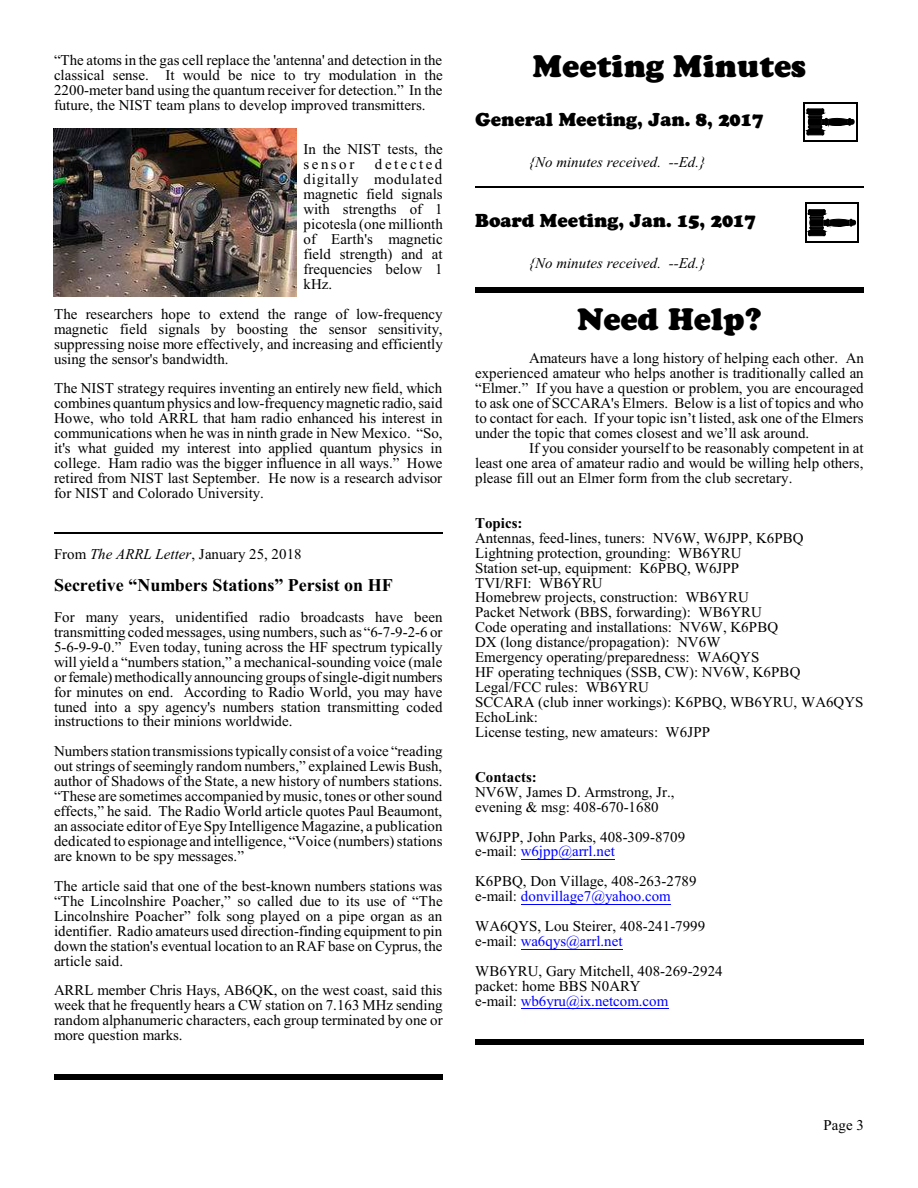
<style>
.page{position:relative;width:918px;height:1188px;background:#fff}
.page>*{position:absolute;margin:0;border:0;box-sizing:border-box;transform-origin:0 0}
.t1{font:30px "Cooper BT Black Headline";color:#000}
.t2{font:18px "Cooper BT Black Headline";color:#000}
.t3{font:700 18px "Times New Roman";color:#000}
.t4{font:15px/15px "Times New Roman";color:#000;text-align:justify}
.t5{font:italic 15px "Times New Roman";color:#000}
.t6{font:700 15px "Times New Roman";color:#000}
.s1{font-style:italic}
.s2{color:#00f}
</style>
<div class="page">
<img style="left:54px;top:129px;width:243px;height:167px">
<svg style="left:807px;top:109px;width:47px;height:26px"></svg>
<hr style="left:804px;top:102px;width:1px;height:39px;background:#000">
<hr style="left:856px;top:102px;width:1px;height:39px;background:#000">
<hr style="left:804px;top:102px;width:53px;height:1px;background:#000">
<hr style="left:804px;top:140px;width:53px;height:2px;background:#000">
<svg style="left:808px;top:210px;width:48px;height:26px"></svg>
<hr style="left:805px;top:203px;width:1px;height:39px;background:#000">
<hr style="left:858px;top:203px;width:1px;height:39px;background:#000">
<hr style="left:805px;top:203px;width:54px;height:1px;background:#000">
<hr style="left:805px;top:241px;width:54px;height:1px;background:#000">
<hr style="left:521px;top:859px;width:94px;height:1px;background:#00f">
<hr style="left:521px;top:904px;width:150px;height:1px;background:#00f">
<hr style="left:521px;top:949px;width:102px;height:1px;background:#00f">
<hr style="left:521px;top:1008px;width:147px;height:1px;background:#00f">
<hr style="left:54px;top:532px;width:389px;height:1px;background:#000">
<div style="left:54px;top:1074px;width:389px;height:5px;background:#000"></div>
<hr style="left:475px;top:186px;width:389px;height:2px;background:#000">
<div style="left:475px;top:287px;width:389px;height:6px;background:#000"></div>
<div style="left:475px;top:1040px;width:389px;height:5px;background:#000"></div>
<p class="t4" style="left:54px;top:54px;width:390px">“The atoms in the gas cell replace the 'antenna' and detection in the classical sense. It would be nice to try modulation in the 2200-meter band using the quantum receiver for detection.” In the future, the NIST team plans to develop improved transmitters.</p>
<p class="t4" style="left:304px;top:143px;width:141px">In the NIST tests, the sensor</p>
<p class="t4" style="left:304px;top:158px;width:141px;text-indent:71px">detected digitally modulated magnetic field signals with strengths of 1 picotesla (one millionth of Earth's magnetic field strength) and at frequencies below 1 kHz.</p>
<p class="t4" style="left:54px;top:308px;width:390px">The researchers hope to extend the range of low-frequency magnetic field signals by boosting the sensor sensitivity, suppressing noise more effectively, and increasing and efficiently using the sensor's bandwidth.</p>
<p class="t4" style="left:54px;top:382px;width:390px">The NIST strategy requires inventing an entirely new field, which combines quantumphysics and low-frequencymagnetic radio, said Howe, who told ARRL that ham radio enhanced his interest in communications when he was in ninth grade in New Mexico. “So, it's what guided my interest into applied quantum physics in college. Ham radio was the bigger influence in all ways.” Howe retired from NIST last September. He now is a research advisor for NIST and Colorado University.</p>
<p class="t4" style="left:54px;top:548px;width:249px">From <span class="s1">The ARRL Letter</span>, January 25, 2018</p>
<p class="t3" style="left:54px;top:579px;width:340px">Secretive “Numbers Stations” Persist on HF</p>
<p class="t4" style="left:54px;top:611px;width:390px">For many years, unidentified radio broadcasts have been transmitting coded messages, using numbers, such as “6-7-9-2-6 or 5-6-9-9-0.” Even today, tuning across the HF spectrum typically will yield a “numbers station,” a mechanical-sounding voice (male orfemale)methodically announcing groups ofsingle-digit numbers for minutes on end. According to Radio World, you may have tuned into a spy agency's numbers station transmitting coded instructions to their minions worldwide.</p>
<p class="t4" style="left:54px;top:745px;width:390px">Numbers station transmissions typically consist of a voice “reading out strings of seemingly random numbers,” explained Lewis Bush, author of Shadows of the State, a new history of numbers stations. “These are sometimes accompanied bymusic, tones or other sound effects,” he said. The Radio World article quotes Paul Beaumont, an associate editor ofEye Spy Intelligence Magazine, a publication dedicated to espionage and intelligence, “Voice (numbers) stations are known to be spy messages.”</p>
<p class="t4" style="left:54px;top:880px;width:390px">The article said that one of the best-known numbers stations was “The Lincolnshire Poacher,” so called due to its use of “The Lincolnshire Poacher” folk song played on a pipe organ as an identifier. Radio amateurs used direction-finding equipment to pin down the station's eventual location to an RAF base on Cyprus, the article said.</p>
<p class="t4" style="left:54px;top:984px;width:390px">ARRL member Chris Hays, AB6QK, on the west coast, said this week that he frequently hears a CW station on 7.163 MHz sending random alphanumeric characters, each group terminated by one or more question marks.</p>
<h1 class="t1" style="left:533px;top:54px;width:275px">Meeting Minutes</h1>
<p class="t2" style="left:475px;top:112px;width:290px">General Meeting, Jan. 8, 2017</p>
<p class="t5" style="left:529px;top:157px;width:178px">{No minutes received. --Ed.}</p>
<p class="t2" style="left:475px;top:213px;width:282px">Board Meeting, Jan. 15, 2017</p>
<p class="t5" style="left:529px;top:258px;width:178px">{No minutes received. --Ed.}</p>
<h1 class="t1" style="left:577px;top:307px;width:186px">Need Help?</h1>
<p class="t4" style="left:475px;top:352px;width:390px;text-indent:54px">Amateurs have a long history of helping each other. An experienced amateur who helps another is traditionally called an “Elmer.” If you have a question or problem, you are encouraged to ask one of SCCARA's Elmers. Below is a list of topics and who to contact for each. If your topic isn’t listed, ask one of the Elmers under the topic that comes closest and we’ll ask around.</p>
<p class="t4" style="left:475px;top:442px;width:390px;text-indent:54px">If you consider yourself to be reasonably competent in at least one area of amateur radio and would be willing help others, please fill out an Elmer form from the club secretary.</p>
<p class="t6" style="left:475px;top:518px;width:49px">Topics:</p>
<p class="t4" style="left:475px;top:532px;width:390px;text-align:left">Antennas, feed-lines, tuners: NV6W, W6JPP, K6PBQ Lightning protection, grounding: WB6YRU<br>Station set-up, equipment: K6PBQ, W6JPP<br>TVI/RFI: WB6YRU<br>Homebrew projects, construction: WB6YRU<br>Packet Network (BBS, forwarding): WB6YRU<br>Code operating and installations: NV6W, K6PBQ<br>DX (long distance/propagation): NV6W<br>Emergency operating/preparedness: WA6QYS<br>HF operating techniques (SSB, CW): NV6W, K6PBQ Legal/FCC rules: WB6YRU<br>SCCARA (club inner workings): K6PBQ, WB6YRU, WA6QYS EchoLink:<br>License testing, new amateurs: W6JPP</p>
<p class="t6" style="left:475px;top:772px;width:63px">Contacts:</p>
<p class="t4" style="left:475px;top:786px;width:201px">NV6W, James D. Armstrong, Jr., evening &amp; msg: 408-670-1680</p>
<p class="t4" style="left:475px;top:830px;width:211px">W6JPP, John Parks, 408-309-8709 e-mail: <span class="s2">w6jpp@arrl.net</span></p>
<p class="t4" style="left:475px;top:875px;width:223px">K6PBQ, Don Village, 408-263-2789 e-mail: <span class="s2">donvillage7@yahoo.com</span></p>
<p class="t4" style="left:475px;top:920px;width:232px">WA6QYS, Lou Steirer, 408-241-7999 e-mail: <span class="s2">wa6qys@arrl.net</span></p>
<p class="t4" style="left:475px;top:965px;width:249px;text-align:left">WB6YRU, Gary Mitchell, 408-269-2924 packet: home BBS N0ARY<br>e-mail: <span class="s2">wb6yru@ix.netcom.com</span></p>
<p class="t4" style="left:824px;top:1119px;width:42px">Page 3</p>
</div>
